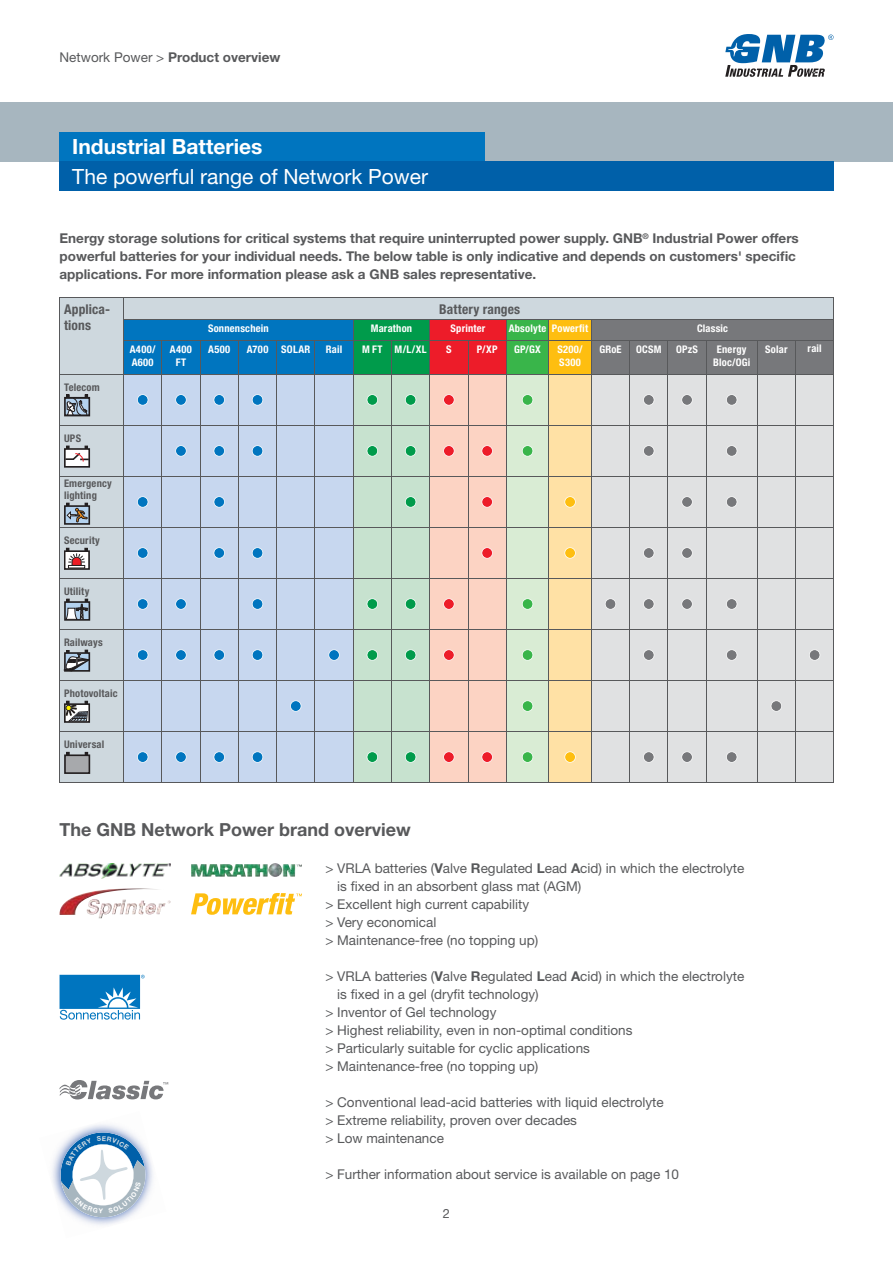
<style>
.page{position:relative;width:893px;height:1263px;background:#fff}
.page>*{position:absolute;margin:0;border:0;box-sizing:border-box;transform-origin:0 0}
.t1{font:21px "Helvetica Neue LT Std";color:#fff}
.t2{font:700 21px "Helvetica Neue LT Std";color:#fff}
.t3{font:700 18px "Helvetica Neue LT Std";color:#58595b}
.t4{font:13.5px/18px "Helvetica Neue LT Std";color:#58595b}
.t5{font:700 13.5px/18px "Helvetica Neue LT Std";color:#58595b}
.t6{font:700 condensed 13.5px/16.2px "Helvetica Neue LT Std";letter-spacing:.01em;color:#58595b}
.t7{font:12.75px "Helvetica Neue LT Std";color:#58595b}
.t8{font:700 condensed 10.5px/12.6px "Helvetica Neue LT Std";letter-spacing:.02em;color:#fff}
.t9{font:700 condensed 10.5px/12px "Helvetica Neue LT Std";letter-spacing:.02em;color:#58595b}
.s1{font-weight:400}
.s2{font-weight:700}
</style>
<div class="page">
<div style="left:0;top:102px;width:893px;height:60px;background:#a7b6bf"></div>
<svg style="left:725px;top:34px;width:108px;height:43px"></svg>
<div style="left:60px;top:132px;width:425px;height:30px;background:#0075bf"></div>
<div style="left:60px;top:162px;width:773px;height:29px;background:#0060a9"></div>
<svg style="left:60px;top:975px;width:85px;height:45px"></svg>
<svg style="left:60px;top:1080px;width:108px;height:19px"></svg>
<img style="left:60px;top:863px;width:110px;height:15px">
<img style="left:60px;top:888px;width:110px;height:30px">
<img style="left:191px;top:863px;width:110px;height:14px">
<svg style="left:191px;top:893px;width:111px;height:22px"></svg>
<img style="left:52px;top:1124px;width:101px;height:101px">
<div style="left:61px;top:299px;width:62px;height:483px;background:#ced8de"></div>
<hr style="left:60px;top:374px;width:63px;height:1px;background:#58595b">
<hr style="left:60px;top:425px;width:63px;height:1px;background:#58595b">
<hr style="left:60px;top:476px;width:63px;height:1px;background:#58595b">
<hr style="left:60px;top:527px;width:63px;height:1px;background:#58595b">
<hr style="left:60px;top:578px;width:63px;height:1px;background:#58595b">
<hr style="left:60px;top:629px;width:63px;height:1px;background:#58595b">
<hr style="left:60px;top:680px;width:63px;height:1px;background:#58595b">
<hr style="left:60px;top:731px;width:63px;height:1px;background:#58595b">
<hr style="left:60px;top:298px;width:64px;height:1px;background:#58595b">
<svg style="left:60px;top:298px;width:1px;height:42px"></svg>
<hr style="left:60px;top:340px;width:1px;height:34px;background:#58595b">
<hr style="left:60px;top:374px;width:1px;height:51px;background:#58595b">
<hr style="left:60px;top:425px;width:1px;height:51px;background:#58595b">
<hr style="left:60px;top:476px;width:1px;height:51px;background:#58595b">
<hr style="left:60px;top:527px;width:1px;height:51px;background:#58595b">
<hr style="left:60px;top:578px;width:1px;height:52px;background:#58595b">
<hr style="left:60px;top:630px;width:1px;height:51px;background:#58595b">
<hr style="left:60px;top:681px;width:1px;height:51px;background:#58595b">
<hr style="left:60px;top:732px;width:1px;height:50px;background:#58595b">
<hr style="left:60px;top:782px;width:774px;height:1px;background:#58595b">
<div style="left:64px;top:397px;width:26px;height:19px;border:2px solid #231f20"></div>
<svg style="left:65px;top:387px;width:24px;height:29px"></svg>
<div style="left:65px;top:449px;width:24px;height:18px;background:#fff"></div>
<div style="left:64px;top:448px;width:26px;height:20px;border:2px solid #231f20"></div>
<svg style="left:64px;top:446px;width:25px;height:16px"></svg>
<div style="left:64px;top:505px;width:26px;height:20px;border:2px solid #231f20"></div>
<svg style="left:67px;top:503px;width:21px;height:19px"></svg>
<div style="left:64px;top:550px;width:26px;height:20px;border:2px solid #231f20"></div>
<svg style="left:66px;top:548px;width:21px;height:18px"></svg>
<div style="left:64px;top:601px;width:26px;height:20px;border:2px solid #231f20"></div>
<svg style="left:65px;top:591px;width:23px;height:29px"></svg>
<div style="left:64px;top:652px;width:26px;height:20px;border:2px solid #231f20"></div>
<svg style="left:64px;top:650px;width:25px;height:21px"></svg>
<div style="left:64px;top:703px;width:26px;height:20px;border:2px solid #231f20"></div>
<svg style="left:66px;top:701px;width:22px;height:21px"></svg>
<div style="left:65px;top:755px;width:24px;height:18px;background:#a7a9ac"></div>
<div style="left:64px;top:754px;width:26px;height:20px;border:2px solid #231f20"></div>
<svg style="left:123px;top:298px;width:711px;height:484px;background:#c3caca"></svg>
<svg style="left:56px;top:1128px;width:94px;height:94px"></svg>
<p class="t5" style="left:60px;top:50px;width:222px"><span class="s1">Network Power &gt;</span> Product overview</p>
<h1 class="t2" style="left:72px;top:139px;width:192px">Industrial Batteries</h1>
<h1 class="t1" style="left:72px;top:169px;width:357px">The powerful range of Network Power</h1>
<p class="t5" style="left:60px;top:231px;width:741px">Energy storage solutions for critical systems that require uninterrupted power supply. GNB<sup>®</sup> Industrial Power offers powerful batteries for your individual needs. The below table is only indicative and depends on customers' specific applications. For more information please ask a GNB sales representative.</p>
<p class="t6" style="left:64px;top:301px;width:48px">Applica&shy;tions</p>
<p class="t6" style="left:439px;top:301px;width:82px">Battery ranges</p>
<p class="t8" style="left:208px;top:322px;width:62px">Sonnenschein</p>
<p class="t8" style="left:371px;top:322px;width:43px">Marathon</p>
<p class="t8" style="left:451px;top:322px;width:36px">Sprinter</p>
<p class="t8" style="left:509px;top:322px;width:81px">Absolyte Powerfit</p>
<p class="t8" style="left:697px;top:322px;width:33px">Classic</p>
<p class="t9" style="left:64px;top:381px;width:37px">Telecom</p>
<p class="t8" style="left:130px;top:343px;width:27px">A400/<br>A600</p>
<p class="t8" style="left:170px;top:343px;width:24px;text-align:center">A400<br>FT</p>
<p class="t8" style="left:208px;top:343px;width:23px">A500</p>
<p class="t8" style="left:247px;top:343px;width:65px">A700 SOLAR</p>
<p class="t8" style="left:326px;top:343px;width:18px">Rail</p>
<p class="t8" style="left:362px;top:343px;width:66px">M FT M/L/XL</p>
<p class="t8" style="left:446px;top:343px;width:7px">S</p>
<p class="t8" style="left:477px;top:343px;width:22px">P/XP</p>
<p class="t8" style="left:514px;top:343px;width:28px">GP/GX</p>
<p class="t8" style="left:557px;top:343px;width:27px">S200/<br>S300</p>
<p class="t8" style="left:599px;top:343px;width:24px">GRoE</p>
<p class="t8" style="left:636px;top:343px;width:27px">OCSM</p>
<p class="t8" style="left:676px;top:343px;width:23px">OPzS</p>
<p class="t8" style="left:713px;top:343px;width:39px;text-align:center">Energy<br>Bloc/OGi</p>
<p class="t8" style="left:765px;top:343px;width:24px">Solar</p>
<p class="t8" style="left:807px;top:342px;width:16px">rail</p>
<p class="t9" style="left:64px;top:432px;width:19px">UPS</p>
<p class="t9" style="left:64px;top:477px;width:49px">Emergency lighting</p>
<p class="t9" style="left:64px;top:534px;width:37px">Security</p>
<p class="t9" style="left:64px;top:585px;width:27px">Utility</p>
<p class="t9" style="left:64px;top:636px;width:40px">Railways</p>
<p class="t9" style="left:64px;top:687px;width:55px">Photovoltaic</p>
<p class="t9" style="left:64px;top:738px;width:42px">Universal</p>
<h2 class="t3" style="left:60px;top:823px;width:353px">The GNB Network Power brand overview</h2>
<p class="t4" style="left:325px;top:860px;width:420px">&gt; VRLA batteries (<span class="s2">V</span>alve <span class="s2">R</span>egulated <span class="s2">L</span>ead <span class="s2">A</span>cid) in which the electrolyte</p>
<p class="t4" style="left:337px;top:878px;width:246px">is fixed in an absorbent glass mat (AGM)</p>
<p class="t4" style="left:325px;top:896px;width:205px">&gt; Excellent high current capability</p>
<p class="t4" style="left:325px;top:914px;width:113px">&gt; Very economical</p>
<p class="t4" style="left:325px;top:932px;width:214px">&gt; Maintenance-free (no topping up)</p>
<p class="t4" style="left:325px;top:968px;width:420px">&gt; VRLA batteries (<span class="s2">V</span>alve <span class="s2">R</span>egulated <span class="s2">L</span>ead <span class="s2">A</span>cid) in which the electrolyte</p>
<p class="t4" style="left:337px;top:986px;width:203px">is fixed in a gel (dryfit technology)</p>
<p class="t4" style="left:325px;top:1004px;width:173px">&gt; Inventor of Gel technology</p>
<p class="t4" style="left:325px;top:1022px;width:309px">&gt; Highest reliability, even in non-optimal conditions</p>
<p class="t4" style="left:325px;top:1040px;width:266px">&gt; Particularly suitable for cyclic applications</p>
<p class="t4" style="left:325px;top:1058px;width:214px">&gt; Maintenance-free (no topping up)</p>
<p class="t4" style="left:325px;top:1094px;width:340px">&gt; Conventional lead-acid batteries with liquid electrolyte &gt; Extreme reliability, proven over decades<br>&gt; Low maintenance</p>
<p class="t4" style="left:325px;top:1166px;width:355px">&gt; Further information about service is available on page 10</p>
<p class="t7" style="left:443px;top:1209px;width:9px">2</p>
</div>
